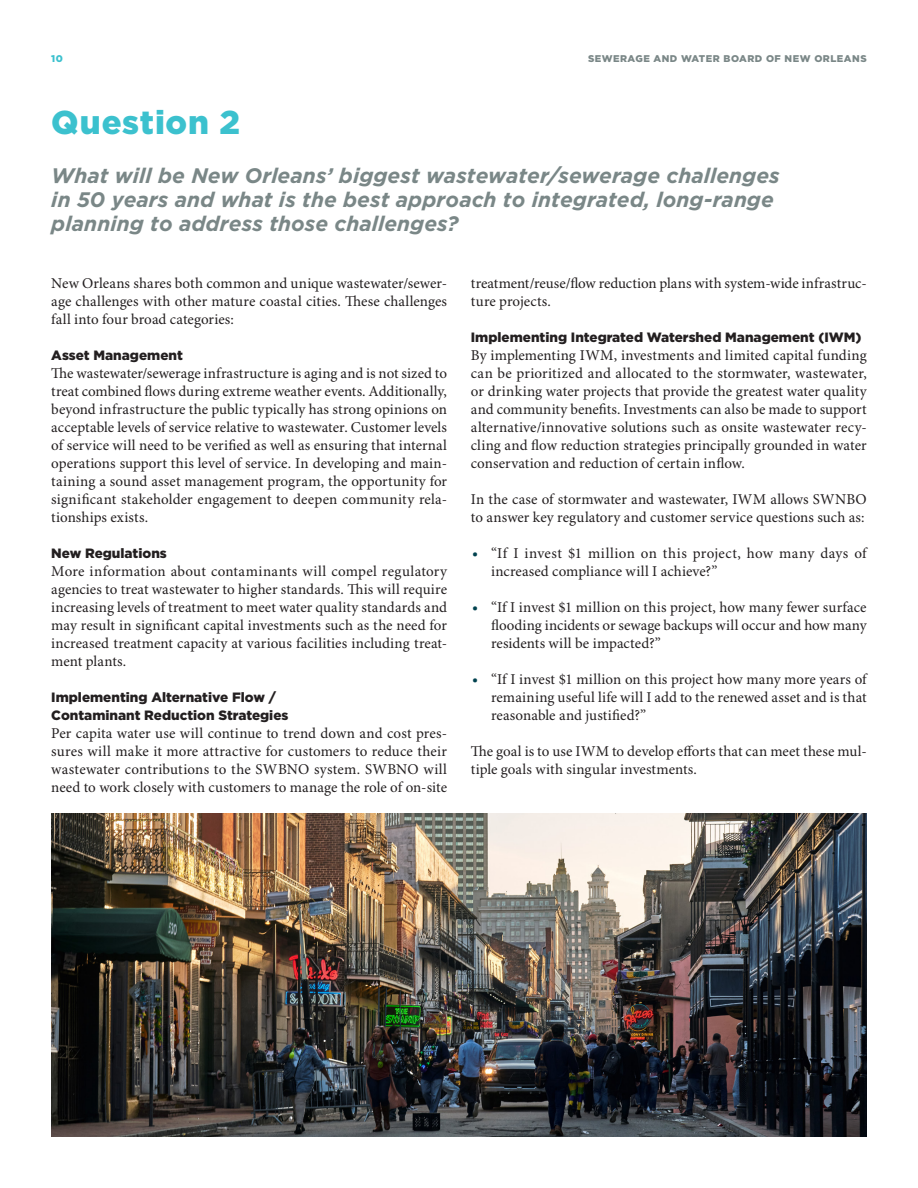
<style>
.page{position:relative;width:918px;height:1188px;background:#fff}
.page>*{position:absolute;margin:0;border:0;box-sizing:border-box;transform-origin:0 0}
.Section-H1{font:900 33px "Gotham";letter-spacing:.025em;color:#3cc1ce}
.Section-H2{font:italic 700 21px/24px "Gotham";color:#7a8787}
.Body{font:15px/18px "Minion Pro";letter-spacing:.005em;color:#231f20;text-align:justify}
.Scope_H2{font:900 13.5px "Gotham";color:#231f20}
.t1{font:900 9.75px "Gotham";letter-spacing:.05em;color:#7a8787}
.t2{font:900 9.75px "Gotham";color:#3cc1ce}
.s1{font-family:"Tisa OT";color:#01424f}
</style>
<div class="page">
<img style="left:51px;top:813px;width:816px;height:324px">
<p class="t2" style="left:51px;top:52px;width:13px">10</p>
<p class="t1" style="left:588px;top:52px;width:280px">SEWERAGE AND WATER BOARD OF NEW ORLEANS</p>
<p class="Section-H1" style="left:51px;top:100px;width:190px">Question 2</p>
<p class="Section-H2" style="left:51px;top:164px;width:730px">What will be New Orleans’ biggest wastewater/sewerage challenges in 50 years and what is the best approach to integrated, long-range planning to address those challenges?</p>
<p class="Body" style="left:51px;top:275px;width:397px">New Orleans shares both common and unique wastewater/sewer&shy;age challenges with other mature coastal cities. These challenges fall into four broad categories:</p>
<p class="Scope_H2" style="left:51px;top:346px;width:133px">Asset Management</p>
<p class="Body" style="left:51px;top:365px;width:397px">The wastewater/sewerage infrastructure is aging and is not sized to treat combined flows during extreme weather events. Additionally, beyond infrastructure the public typically has strong opinions on acceptable levels of service relative to wastewater. Customer levels of service will need to be verified as well as ensuring that internal operations support this level of service. In developing and main&shy;taining a sound asset management program, the opportunity for significant stakeholder engagement to deepen community rela&shy;tionships exists.</p>
<p class="Scope_H2" style="left:51px;top:544px;width:117px">New Regulations</p>
<p class="Body" style="left:51px;top:563px;width:397px">More information about contaminants will compel regulatory agencies to treat wastewater to higher standards. This will require increasing levels of treatment to meet water quality standards and may result in significant capital investments such as the need for increased treatment capacity at various facilities including treat&shy;ment plants.</p>
<p class="Scope_H2" style="left:51px;top:688px;width:226px">Implementing Alternative Flow /</p>
<p class="Scope_H2" style="left:51px;top:706px;width:239px">Contaminant Reduction Strategies</p>
<p class="Body" style="left:51px;top:725px;width:397px">Per capita water use will continue to trend down and cost pres&shy;sures will make it more attractive for customers to reduce their wastewater contributions to the SWBNO system. SWBNO will need to work closely with customers to manage the role of on-site</p>
<p class="Body" style="left:471px;top:275px;width:397px">treatment/reuse/flow reduction plans with system-wide infrastruc&shy;ture projects.</p>
<p class="Scope_H2" style="left:471px;top:328px;width:392px">Implementing Integrated Watershed Management (IWM)</p>
<p class="Body" style="left:471px;top:347px;width:397px">By implementing IWM, investments and limited capital funding can be prioritized and allocated to the stormwater, wastewater, or drinking water projects that provide the greatest water quality and community benefits. Investments can also be made to support alternative/innovative solutions such as onsite wastewater recy&shy;cling and flow reduction strategies principally grounded in water conservation and reduction of certain inflow.</p>
<p class="Body" style="left:471px;top:491px;width:397px">In the case of stormwater and wastewater, IWM allows SWNBO to answer key regulatory and customer service questions such as:</p>
<p class="Body" style="left:491px;top:545px;width:377px;text-indent:-20px"><span class="s1">•</span> “If I invest $1 million on this project, how many days of increased compliance will I achieve?”</p>
<p class="Body" style="left:491px;top:599px;width:377px;text-indent:-20px"><span class="s1">•</span> “If I invest $1 million on this project, how many fewer surface flooding incidents or sewage backups will occur and how many residents will be impacted?”</p>
<p class="Body" style="left:491px;top:671px;width:377px;text-indent:-20px"><span class="s1">•</span> “If I invest $1 million on this project how many more years of remaining useful life will I add to the renewed asset and is that reasonable and justified?”</p>
<p class="Body" style="left:471px;top:743px;width:397px">The goal is to use IWM to develop efforts that can meet these mul&shy;tiple goals with singular investments.</p>
</div>
